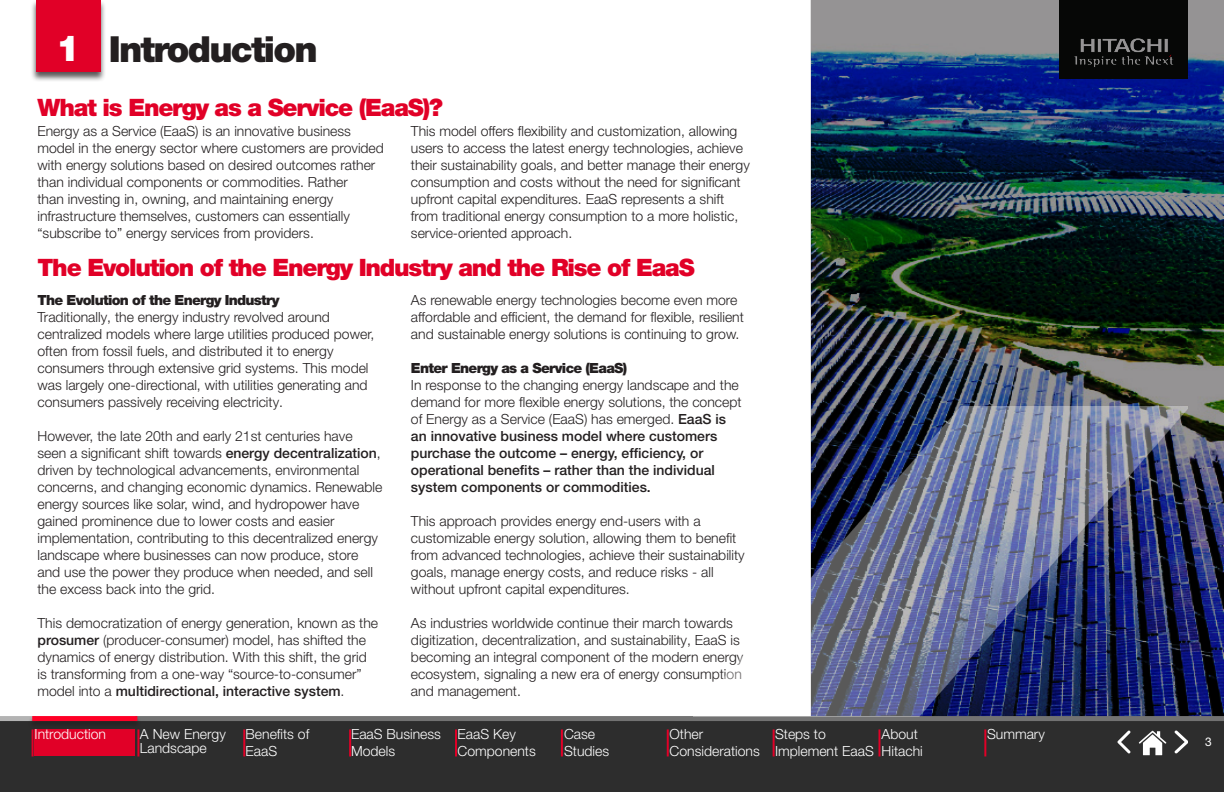
<style>
.page{position:relative;width:1224px;height:792px;background:#fff}
.page>*{position:absolute;margin:0;border:0;box-sizing:border-box;transform-origin:0 0}
.Section_Title_-_WHITE{font:900 36px "Helvetica Neue LT Pro";letter-spacing:-.05em;color:#231f20}
.TOC_-_Number_Outlines_-_RED{font:900 36px "Helvetica Neue LT Pro";color:#fff}
.body_text_-_BLACK{font:900 24px "Helvetica Neue LT Pro";letter-spacing:-.05em;color:#e10027}
.body_text_-_BLACK-2{font:300 14px/17px "Helvetica Neue LT Pro";color:#231f20}
.body_text_-_BLACK-3{font:500 14px/17px "Helvetica Neue LT Pro";color:#231f20}
.Footer_TOC_-_WHITE{font:300 14px/16.8px "Helvetica Neue LT Pro";color:#fff}
.body_text_-_BLACK-4{font:900 14px "Helvetica Neue LT Pro";letter-spacing:-.05em;color:#231f20}
.TOC_-_Number_Outlines_-_RED-2{font:12px "Helvetica Neue LT Pro";color:#fff}
.s1{font-weight:500}
.s2{font-weight:300}
</style>
<div class="page">
<div style="left:30px;top:0;width:76px;height:82px;background:#231f20;opacity:.75"></div>
<div style="left:36px;top:0;width:65px;height:72px;background:#e10027"></div>
<img style="left:811px;top:0;width:413px;height:716px">
<div style="left:0;top:721px;width:1224px;height:71px;background:#2d2d2d"></div>
<div style="left:35px;top:729px;width:100px;height:27px;background:#e10027"></div>
<div style="left:135px;top:716px;width:1089px;height:5px;background:#727272"></div>
<div style="left:0;top:716px;width:36px;height:5px;background:#b3b3b3"></div>
<div style="left:28px;top:716px;width:113px;height:13px;background:#292626"></div>
<div style="left:32px;top:716px;width:105px;height:5px;background:#ff0026"></div>
<img style="left:1138px;top:730px;width:29px;height:26px">
<img style="left:1175px;top:731px;width:13px;height:23px">
<img style="left:1117px;top:731px;width:14px;height:23px">
<hr style="left:32px;top:729px;width:2px;height:27px;background:#e10027">
<hr style="left:137px;top:729px;width:2px;height:27px;background:#e10027">
<hr style="left:243px;top:729px;width:2px;height:27px;background:#e10027">
<hr style="left:349px;top:729px;width:2px;height:27px;background:#e10027">
<hr style="left:455px;top:729px;width:2px;height:27px;background:#e10027">
<hr style="left:561px;top:729px;width:2px;height:27px;background:#e10027">
<hr style="left:667px;top:729px;width:2px;height:27px;background:#e10027">
<hr style="left:773px;top:729px;width:2px;height:27px;background:#e10027">
<hr style="left:878px;top:729px;width:2px;height:27px;background:#e10027">
<hr style="left:984px;top:729px;width:2px;height:27px;background:#e10027">
<img style="left:810px;top:407px;width:378px;height:309px">
<p class="TOC_-_Number_Outlines_-_RED" style="left:56px;top:26px;width:26px">1</p>
<p class="Section_Title_-_WHITE" style="left:109px;top:27px;width:210px">Introduction</p>
<p class="body_text_-_BLACK" style="left:37px;top:93px;width:407px">What is Energy as a Service (EaaS)?</p>
<p class="body_text_-_BLACK-2" style="left:37px;top:122px;width:348px">Energy as a Service (EaaS) is an innovative business model in the energy sector where customers are provided with energy solutions based on desired outcomes rather than individual components or commodities. Rather<br>than investing in, owning, and maintaining energy infrastructure themselves, customers can essentially “subscribe to” energy services from providers.</p>
<p class="body_text_-_BLACK-2" style="left:411px;top:122px;width:340px">This model offers flexibility and customization, allowing users to access the latest energy technologies, achieve their sustainability goals, and better manage their energy consumption and costs without the need for significant upfront capital expenditures. EaaS represents a shift from traditional energy consumption to a more holistic, service-oriented approach.</p>
<p class="body_text_-_BLACK" style="left:37px;top:253px;width:659px">The Evolution of the Energy Industry and the Rise of EaaS</p>
<p class="body_text_-_BLACK-4" style="left:37px;top:292px;width:244px">The Evolution of the Energy Industry</p>
<p class="body_text_-_BLACK-2" style="left:37px;top:309px;width:338px">Traditionally, the energy industry revolved around centralized models where large utilities produced power, often from fossil fuels, and distributed it to energy consumers through extensive grid systems. This model was largely one-directional, with utilities generating and consumers passively receiving electricity.</p>
<p class="body_text_-_BLACK-2" style="left:37px;top:428px;width:346px">However, the late 20th and early 21st centuries have seen a significant shift towards <span class="s1">energy decentralization</span>, driven by technological advancements, environmental concerns, and changing economic dynamics. Renewable energy sources like solar, wind, and hydropower have gained prominence due to lower costs and easier implementation, contributing to this decentralized energy landscape where businesses can now produce, store and use the power they produce when needed, and sell the excess back into the grid.</p>
<p class="body_text_-_BLACK-2" style="left:37px;top:615px;width:342px">This democratization of energy generation, known as the <span class="s1">prosumer</span> (producer-consumer) model, has shifted the dynamics of energy distribution. With this shift, the grid is transforming from a one-way “source-to-consumer” model into a <span class="s1">multidirectional, interactive system</span>.</p>
<p class="body_text_-_BLACK-2" style="left:411px;top:292px;width:334px">As renewable energy technologies become even more affordable and efficient, the demand for flexible, resilient and sustainable energy solutions is continuing to grow.</p>
<p class="body_text_-_BLACK-4" style="left:411px;top:360px;width:218px">Enter Energy as a Service (EaaS)</p>
<p class="body_text_-_BLACK-3" style="left:411px;top:377px;width:332px"><span class="s2">In response to the changing energy landscape and the demand for more flexible energy solutions, the concept of Energy as a Service (EaaS) has emerged.</span> EaaS is an innovative business model where customers purchase the outcome – energy, efficiency, or operational benefits – rather than the individual system components or commodities.</p>
<p class="body_text_-_BLACK-2" style="left:411px;top:513px;width:335px">This approach provides energy end-users with a customizable energy solution, allowing them to benefit from advanced technologies, achieve their sustainability goals, manage energy costs, and reduce risks - all without upfront capital expenditures.</p>
<p class="body_text_-_BLACK-2" style="left:411px;top:615px;width:334px">As industries worldwide continue their march towards digitization, decentralization, and sustainability, EaaS is becoming an integral component of the modern energy ecosystem, signaling a new era of energy consumption and management.</p>
<p class="Footer_TOC_-_WHITE" style="left:35px;top:725px;width:73px">Introduction</p>
<p class="Footer_TOC_-_WHITE" style="left:775px;top:725px;width:52px">Steps to</p>
<p class="Footer_TOC_-_WHITE" style="left:775px;top:742px;width:100px">Implement EaaS</p>
<p class="Footer_TOC_-_WHITE" style="left:246px;top:725px;width:65px">Benefits of<br>EaaS</p>
<p class="Footer_TOC_-_WHITE" style="left:351px;top:725px;width:91px">EaaS Business<br>Models</p>
<p class="Footer_TOC_-_WHITE" style="left:458px;top:725px;width:80px">EaaS Key<br>Components</p>
<p class="Footer_TOC_-_WHITE" style="left:564px;top:725px;width:47px">Case<br>Studies</p>
<p class="Footer_TOC_-_WHITE" style="left:670px;top:725px;width:92px">Other<br>Considerations</p>
<p class="Footer_TOC_-_WHITE" style="left:140px;top:727px;width:87px;line-height:14px">A New Energy<br>Landscape</p>
<p class="Footer_TOC_-_WHITE" style="left:882px;top:725px;width:38px">About</p>
<p class="Footer_TOC_-_WHITE" style="left:882px;top:742px;width:43px">Hitachi</p>
<p class="Footer_TOC_-_WHITE" style="left:987px;top:725px;width:59px">Summary</p>
<p class="TOC_-_Number_Outlines_-_RED-2" style="left:1205px;top:734px;width:8px">3</p>
</div>
